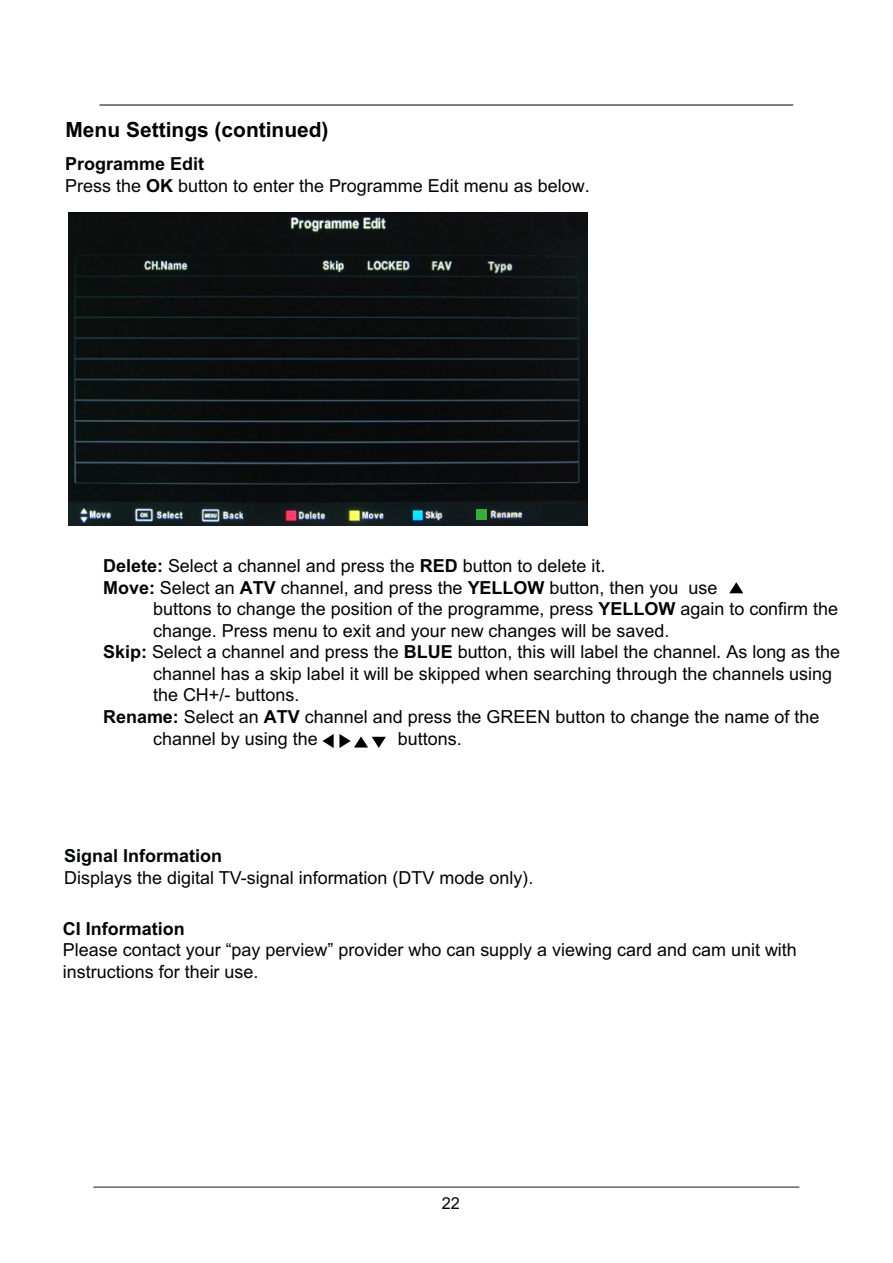
<style>
.page{position:relative;width:893px;height:1263px;background:#fff}
.page>*{position:absolute;margin:0;border:0;box-sizing:border-box;transform-origin:0 0}
.t1{font:700 21px "Arial";color:#000}
.t2{font:18px/21.6px "Arial";color:#020303}
.t3{font:700 18px "Arial";color:#020303}
.t4{font:16.5px "Arial";color:#020303}
.s1{font-weight:700}
.s2{font-style:inherit}
</style>
<div class="page">
<hr style="left:93px;top:1187px;width:706px;height:1px;background:#1f1a17">
<hr style="left:99px;top:104px;width:694px;height:2px;background:#1f1a17">
<svg style="left:322px;top:734px;width:64px;height:14px"></svg>
<svg style="left:729px;top:582px;width:14px;height:11px"></svg>
<img style="left:69px;top:213px;width:518px;height:313px">
<div style="left:542px;top:505px;width:35px;height:17px;background:#10181b"></div>
<div style="left:471px;top:508px;width:18px;height:13px;background:#121b20"></div>
<div style="left:476px;top:509px;width:11px;height:11px;background:#36ae37"></div>
<p class="t1" style="left:66px;top:115px;width:264px">Menu Settings (continued)</p>
<p class="t2" style="left:65px;top:153px;width:526px"><span class="s1">Programme Edit<br></span>Press the <span class="s1">OK</span> button to enter the Programme Edit menu as below.</p>
<p class="t2" style="left:103px;top:555px;width:504px"><span class="s1">Delete:</span> Select a channel and press the <span class="s1">RED</span> button to delete it.</p>
<p class="t2" style="left:103px;top:576px;width:616px"><span class="s1">Move:</span> Select an <span class="s1">ATV</span> channel, and press the <span class="s1">YELLOW</span> button, then you use</p>
<p class="t2" style="left:153px;top:598px;width:687px">buttons to change the position of the programme, press <span class="s1">YELLOW</span> again to confirm the</p>
<p class="t2" style="left:153px;top:619px;width:518px">change. Press menu to exit and your new changes will be saved.</p>
<p class="t2" style="left:103px;top:641px;width:739px"><span class="s1">Skip:</span> Select a channel and press the <span class="s1">BLUE</span> button, this will label the channel<span class="s2">.</span>As long as the</p>
<p class="t2" style="left:153px;top:663px;width:681px">channel has a skip label it will be skipped when searching through the channels using</p>
<p class="t2" style="left:153px;top:684px;width:148px">the CH+/- buttons.</p>
<p class="t2" style="left:103px;top:706px;width:718px"><span class="s1">Rename:</span> Select an <span class="s1">ATV</span> channel and press the GREEN button to change the name of the</p>
<p class="t2" style="left:153px;top:727px;width:166px">channel by using the</p>
<p class="t2" style="left:398px;top:727px;width:65px">buttons.</p>
<p class="t3" style="left:64px;top:843px;width:159px">Signal Information</p>
<p class="t2" style="left:64px;top:867px;width:471px">Displays the digital TV-signal information (DTV mode only).</p>
<p class="t3" style="left:63px;top:916px;width:123px">CI Information</p>
<p class="t2" style="left:63px;top:939px;width:735px">Please contact your “pay perview” provider who can supply a viewing card and cam unit with instructions for their use.</p>
<p class="t4" style="left:442px;top:1192px;width:20px">22</p>
</div>
